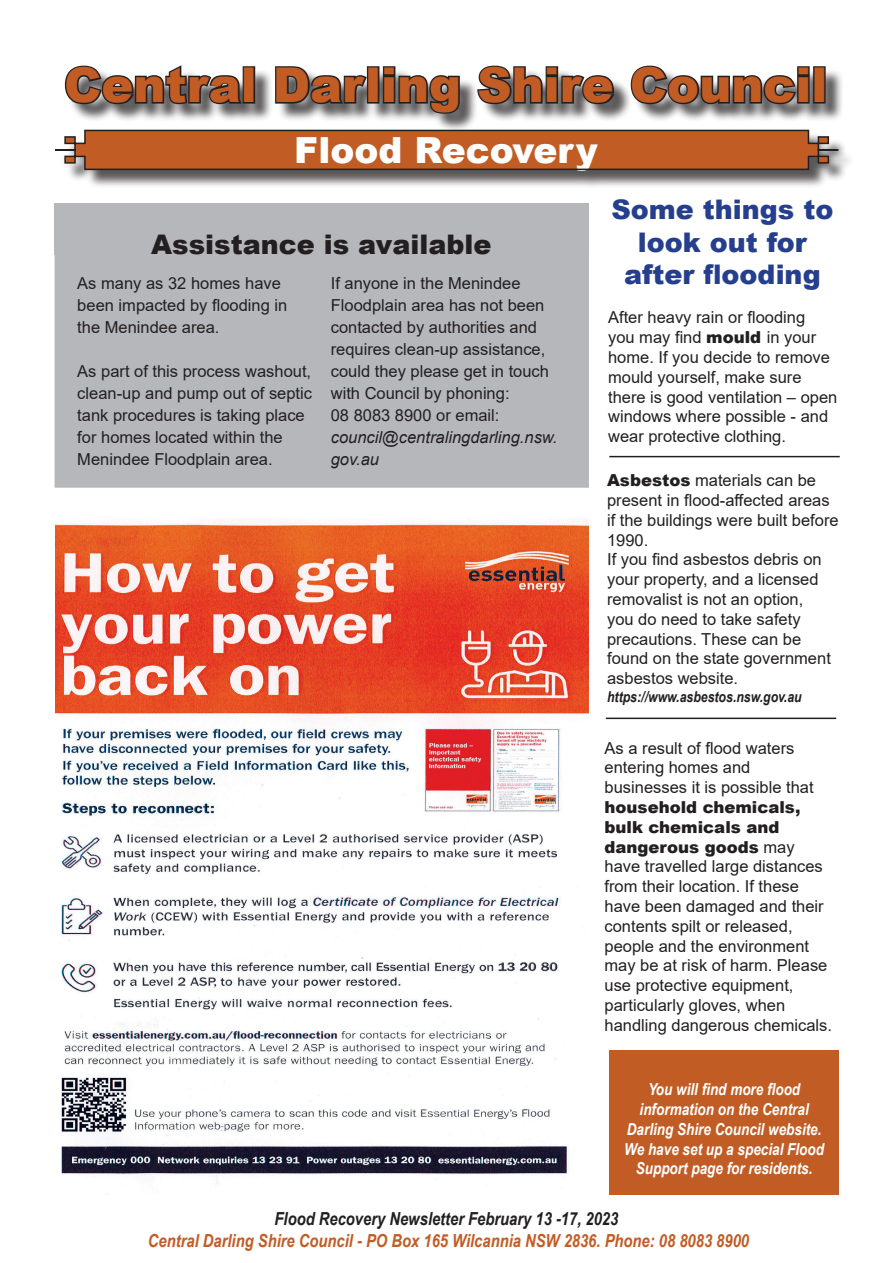
<style>
.page{position:relative;width:893px;height:1263px;background:#fff}
.page>*{position:absolute;margin:0;border:0;box-sizing:border-box;transform-origin:0 0}
.t1{font:900 48px "Arial";color:#c25c25}
.t2{font:900 36px "Arial";color:#fff}
.t3{font:900 27px/32.4px "Arial";color:#253f8e;text-align:center}
.t4{font:900 27px "Arial";color:#231f20}
.t5{font:italic 700 18px "Arial Narrow";color:#c25c25}
.t6{font:italic 700 18px "Arial Narrow";color:#231f20}
.t7{font:16.5px/19.8px "Arial";color:#231f20}
.t8{font:italic 700 16.5px/19.8px "Arial Narrow";color:#fff;text-align:center}
.t9{font:italic 16.5px/21.9px "Arial";color:#231f20}
.t10{font:italic 700 15px "Arial Narrow";color:#231f20}
.s1{font-weight:900}
</style>
<div class="page">
<div style="left:68px;top:68px;width:776px;height:65px;background:#231f20;opacity:.75"></div>
<svg style="left:64px;top:65px;width:180px;height:41px"></svg>
<div style="left:243px;top:66px;width:12px;height:38px;border:3px solid #231f20"></div>
<svg style="left:274px;top:66px;width:95px;height:40px"></svg>
<div style="left:367px;top:66px;width:12px;height:38px;border:3px solid #231f20"></div>
<svg style="left:381px;top:66px;width:81px;height:50px"></svg>
<svg style="left:476px;top:65px;width:141px;height:41px"></svg>
<svg style="left:629px;top:65px;width:182px;height:41px"></svg>
<div style="left:813px;top:66px;width:13px;height:38px;border:3px solid #231f20"></div>
<div style="left:58px;top:132px;width:798px;height:57px;background:#231f20;opacity:.75"></div>
<svg style="left:55px;top:129px;width:785px;height:42px;background:#b56032"></svg>
<img style="left:56px;top:519px;width:533px;height:676px">
<hr style="left:609px;top:456px;width:231px;height:1px;background:#231f20">
<hr style="left:606px;top:718px;width:230px;height:1px;background:#231f20">
<div style="left:609px;top:1050px;width:230px;height:145px;background:#c25c25"></div>
<div style="left:55px;top:255px;width:533px;height:232px;background:#b6b7bb"></div>
<div style="left:55px;top:254px;width:534px;height:234px;border:2px solid #b6b7bb"></div>
<div style="left:54px;top:203px;width:535px;height:51px;background:#b6b7bb"></div>
<p class="t1" style="left:64px;top:50px;width:765px">Central Darling Shire Council</p>
<p class="t2" style="left:294px;top:124px;width:305px">Flood Recovery</p>
<p class="t4" style="left:151px;top:225px;width:342px">Assistance is available</p>
<p class="t7" style="left:77px;top:272px;width:212px;line-height:21.9px">As many as 32 homes have been impacted by flooding in the Menindee area.</p>
<p class="t7" style="left:77px;top:360px;width:236px;line-height:21.9px">As part of this process washout, clean-up and pump out of septic tank procedures is taking place for homes located within the<br>Menindee Floodplain area.</p>
<p class="t7" style="left:331px;top:272px;width:220px;line-height:21.9px">If anyone in the Menindee<br>Floodplain area has not been contacted by authorities and requires clean-up assistance, could they please get in touch with Council by phoning:</p>
<p class="t7" style="left:331px;top:405px;width:170px">08 8083 8900 or email:</p>
<p class="t9" style="left:331px;top:426px;width:228px">council@centralingdarling.nsw. gov.au</p>
<p class="t3" style="left:611px;top:192px;width:223px">Some things to look out for after flooding</p>
<p class="t7" style="left:608px;top:307px;width:231px">After heavy rain or flooding<br>you may find <span class="s1">mould</span> in your home. If you decide to remove mould yourself, make sure there is good ventilation – open windows where possible - and wear protective clothing.</p>
<p class="t7" style="left:607px;top:470px;width:233px"><span class="s1">Asbestos</span> materials can be present in flood-affected areas if the buildings were built before<br>1990.</p>
<p class="t7" style="left:607px;top:550px;width:225px">If you find asbestos debris on your property, and a licensed removalist is not an option, you do need to take safety precautions. These can be found on the state government asbestos website.</p>
<p class="t10" style="left:607px;top:686px;width:196px">https://www.asbestos.nsw.gov.au</p>
<p class="t7" style="left:605px;top:738px;width:229px">As a result of flood waters entering homes and businesses it is possible that <span class="s1">household chemicals, bulk chemicals and dangerous goods</span> may have travelled large distances from their location. If these have been damaged and their contents spilt or released, people and the environment may be at risk of harm. Please use protective equipment, particularly gloves, when handling dangerous chemicals.</p>
<p class="t8" style="left:624px;top:1078px;width:201px">You will find more flood information on the Central<br>Darling Shire Council website.<br>We have set up a special Flood<br>Support page for residents.</p>
<p class="t6" style="left:275px;top:1205px;width:345px">Flood Recovery Newsletter February 13 -17, 2023</p>
<p class="t5" style="left:148px;top:1226px;width:603px">Central Darling Shire Council - PO Box 165 Wilcannia NSW 2836. Phone: 08 8083 8900</p>
</div>
